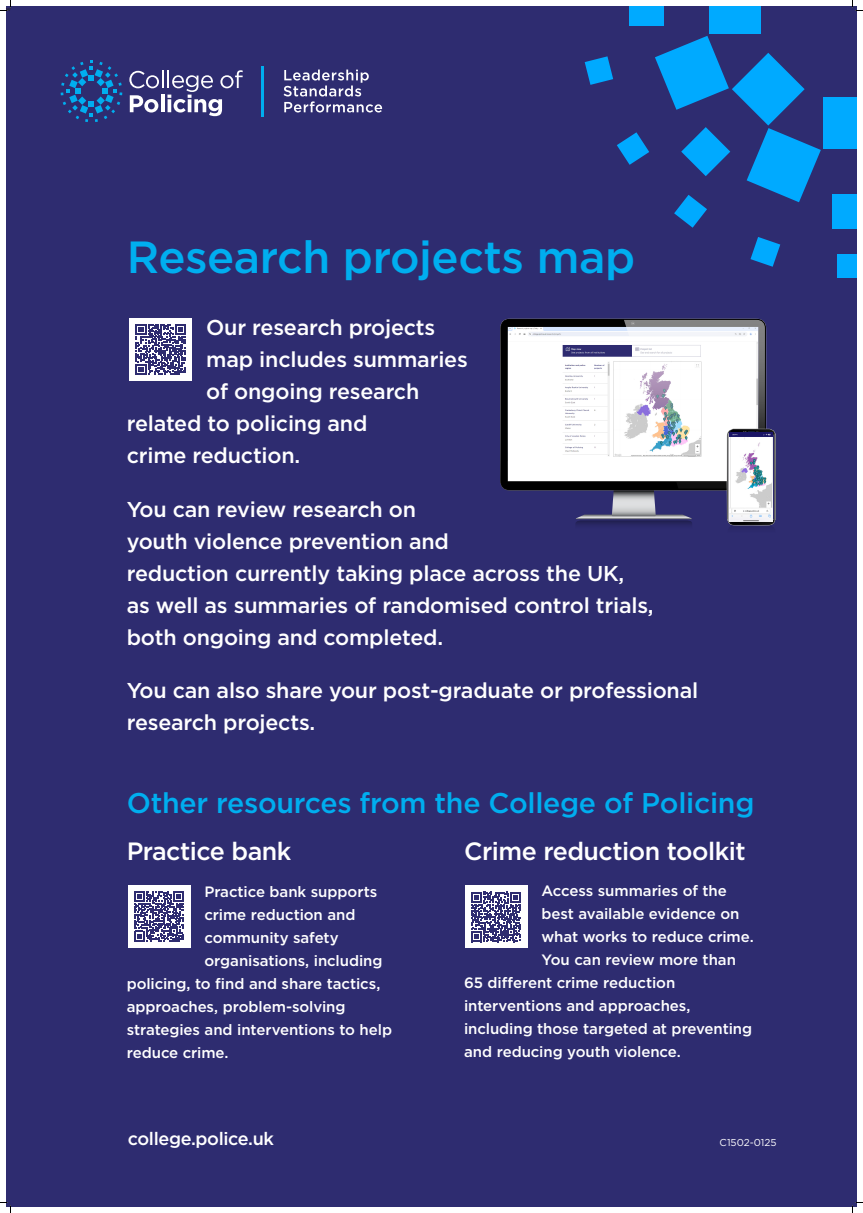
<style>
.page{position:relative;width:863px;height:1213px;background:#fff}
.page>*{position:absolute;margin:0;border:0;box-sizing:border-box;transform-origin:0 0}
.Body_text{font:500 45px "Gotham";letter-spacing:-.01em;color:#00aeef}
.Heading_1{font:500 28.5px "Gotham";letter-spacing:-.01em;color:#00aeef}
.Heading_1-2{font:500 25px "Gotham";letter-spacing:-.02em;color:#fff}
.Body_text-2{font:500 21.5px/32px "Gotham";letter-spacing:-.01em;color:#fff}
.Heading_1-3{font:500 18px "Gotham";letter-spacing:-.02em;color:#fff}
.Body_text-3{font:500 15px "Gotham";letter-spacing:-.005em;color:#fff}
.t1{font:10px "Gotham";color:#fff}
.t2{font:6.75px "Minion Pro";color:#231f20}
</style>
<div class="page">
<div style="left:6px;top:6px;width:851px;height:1201px;background:#2e2c70"></div>
<div style="left:130px;top:318px;width:62px;height:63px;background:#fff"></div>
<svg style="left:136px;top:324px;width:50px;height:50px"></svg>
<div style="left:128px;top:885px;width:62px;height:62px;background:#fff"></div>
<svg style="left:134px;top:891px;width:50px;height:50px"></svg>
<svg style="left:61px;top:61px;width:61px;height:61px"></svg>
<svg style="left:129px;top:70px;width:114px;height:46px"></svg>
<svg style="left:284px;top:70px;width:98px;height:42px"></svg>
<hr style="left:261px;top:66px;width:2px;height:50px;background:#00aeef">
<div style="left:465px;top:886px;width:62px;height:62px;background:#fff"></div>
<svg style="left:471px;top:892px;width:50px;height:50px"></svg>
<svg style="left:500px;top:319px;width:262px;height:171px;background:#cccccd"></svg>
<svg style="left:575px;top:320px;width:201px;height:208px;background:#bdbdc9"></svg>
<img style="left:730px;top:433px;width:43px;height:88px">
<div style="left:823px;top:97px;width:34px;height:51px;background:#0af"></div>
<div style="left:709px;top:6px;width:51px;height:28px;background:#0af"></div>
<div style="left:832px;top:194px;width:25px;height:34px;background:#0af"></div>
<div style="left:629px;top:6px;width:35px;height:19px;background:#0af"></div>
<div style="left:837px;top:254px;width:20px;height:24px;background:#0af"></div>
<svg style="left:750px;top:237px;width:30px;height:30px"></svg>
<svg style="left:617px;top:132px;width:32px;height:33px"></svg>
<svg style="left:585px;top:56px;width:28px;height:29px"></svg>
<svg style="left:655px;top:36px;width:166px;height:192px"></svg>
<svg style="left:0;top:0;width:11px;height:11px"></svg>
<svg style="left:0;top:1202px;width:11px;height:11px"></svg>
<svg style="left:852px;top:0;width:11px;height:11px"></svg>
<svg style="left:852px;top:1202px;width:11px;height:11px"></svg>
<p class="t2" style="left:6px;top:4px;width:6px">w</p>
<p class="Body_text" style="left:127px;top:228px;width:510px">Research projects map</p>
<p class="Body_text-2" style="left:206px;top:311px;width:231px">Our research projects</p>
<p class="Body_text-2" style="left:206px;top:343px;width:263px">map includes summaries</p>
<p class="Body_text-2" style="left:206px;top:375px;width:215px">of ongoing research</p>
<p class="Body_text-2" style="left:127px;top:407px;width:242px">related to policing and</p>
<p class="Body_text-2" style="left:127px;top:439px;width:175px">crime reduction.</p>
<p class="Body_text-2" style="left:127px;top:493px;width:528px">You can review research on<br>youth violence prevention and<br>reduction currently taking place across the UK,<br>as well as summaries of randomised control trials, both ongoing and completed.</p>
<p class="Body_text-2" style="left:127px;top:674px;width:573px">You can also share your post-graduate or professional research projects.</p>
<p class="Heading_1" style="left:127px;top:784px;width:629px">Other resources from the College of Policing</p>
<p class="Heading_1-2" style="left:127px;top:834px;width:166px">Practice bank</p>
<p class="Heading_1-2" style="left:464px;top:834px;width:283px">Crime reduction toolkit</p>
<p class="Body_text-3" style="left:541px;top:881px;width:187px">Access summaries of the</p>
<p class="Body_text-3" style="left:541px;top:904px;width:200px">best available evidence on</p>
<p class="Body_text-3" style="left:541px;top:927px;width:214px">what works to reduce crime.</p>
<p class="Body_text-3" style="left:541px;top:950px;width:196px">You can review more than</p>
<p class="Body_text-3" style="left:464px;top:973px;width:213px">65 different crime reduction</p>
<p class="Body_text-3" style="left:464px;top:996px;width:228px">interventions and approaches,</p>
<p class="Body_text-3" style="left:464px;top:1019px;width:290px">including those targeted at preventing</p>
<p class="Body_text-3" style="left:464px;top:1042px;width:218px">and reducing youth violence.</p>
<p class="Body_text-3" style="left:204px;top:882px;width:174px">Practice bank supports</p>
<p class="Body_text-3" style="left:204px;top:905px;width:153px">crime reduction and</p>
<p class="Body_text-3" style="left:204px;top:928px;width:136px">community safety</p>
<p class="Body_text-3" style="left:204px;top:951px;width:179px">organisations, including</p>
<p class="Body_text-3" style="left:127px;top:974px;width:255px">policing, to find and share tactics,</p>
<p class="Body_text-3" style="left:127px;top:997px;width:220px">approaches, problem-solving</p>
<p class="Body_text-3" style="left:127px;top:1020px;width:267px">strategies and interventions to help</p>
<p class="Body_text-3" style="left:127px;top:1043px;width:103px">reduce crime.</p>
<p class="Heading_1-3" style="left:128px;top:1126px;width:148px">college.police.uk</p>
<p class="t1" style="left:720px;top:1136px;width:59px">C1502-0125</p>
</div>
